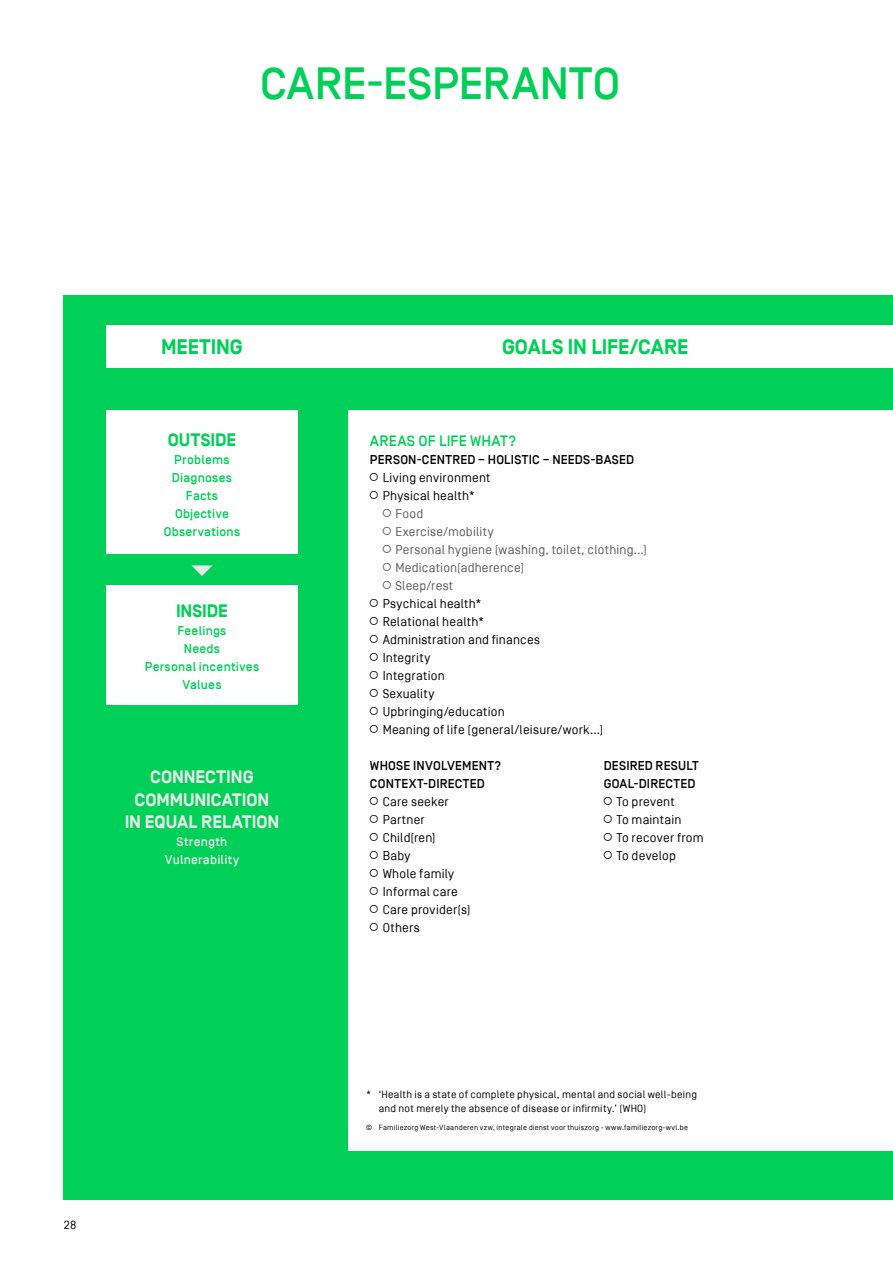
<style>
.page{position:relative;width:893px;height:1263px;background:#fff}
.page>*{position:absolute;margin:0;border:0;box-sizing:border-box;transform-origin:0 0}
.t1{font:500 45px "Simplon BP";color:#00d057}
.t2{font:700 21px "Simplon BP";letter-spacing:-.005em;color:#00d057}
.t3{font:700 18px/22.5px "Simplon BP";letter-spacing:-.005em;color:#e6e7e8;text-align:center}
.t4{font:700 18px "Simplon BP";color:#00d057}
.t5{font:500 15px "Simplon BP";letter-spacing:.015em;color:#00d057}
.t6{font:12.75px "Simplon BP Regular";letter-spacing:.015em;color:#000}
.t7{font:12.75px "Simplon BP Regular";letter-spacing:.015em;color:#58595b}
.t8{font:500 12.75px/18px "Simplon BP";letter-spacing:.015em;color:#000}
.t9{font:500 12.75px/18px "Simplon BP";letter-spacing:.02em;color:#00d057;text-align:center}
.t10{font:500 12.75px/18px "Simplon BP";letter-spacing:.02em;color:#e6e7e8;text-align:center}
.t11{font:12px "Simplon BP Regular";color:#000}
.t12{font:10.5px/13.5px "Simplon BP Regular";letter-spacing:.025em;color:#000}
.t13{font:7.5px "Simplon BP Regular";letter-spacing:.03em;color:#000}
.s1{color:#4d4d4f}
</style>
<div class="page">
<div style="left:64px;top:295px;width:829px;height:904px;background:#00d057"></div>
<div style="left:106px;top:411px;width:192px;height:143px;background:#fff"></div>
<div style="left:106px;top:585px;width:192px;height:120px;background:#fff"></div>
<div style="left:106px;top:325px;width:787px;height:42px;background:#fff"></div>
<div style="left:349px;top:411px;width:544px;height:740px;background:#fff"></div>
<svg style="left:191px;top:565px;width:22px;height:11px"></svg>
<h1 class="t1" style="left:260px;top:58px;width:361px">CARE-ESPERANTO</h1>
<h2 class="t2" style="left:161px;top:334px;width:83px">MEETING</h2>
<h2 class="t2" style="left:502px;top:334px;width:188px">GOALS IN LIFE/CARE</h2>
<h3 class="t4" style="left:168px;top:429px;width:70px">OUTSIDE</h3>
<p class="t9" style="left:164px;top:450px;width:78px">Problems<br>Diagnoses<br>Facts<br>Objective<br>Observations</p>
<h3 class="t4" style="left:176px;top:600px;width:53px">INSIDE</h3>
<p class="t9" style="left:145px;top:621px;width:116px">Feelings<br>Needs<br>Personal incentives<br>Values</p>
<h3 class="t3" style="left:125px;top:766px;width:156px">CONNECTING<br>COMMUNICATION<br>IN EQUAL RELATION</h3>
<p class="t10" style="left:165px;top:833px;width:76px">Strength<br>Vulnerability</p>
<p class="t5" style="left:370px;top:432px;width:148px">AREAS OF LIFE WHAT?</p>
<p class="t8" style="left:370px;top:450px;width:266px">PERSON-CENTRED – HOLISTIC – NEEDS-BASED</p>
<p class="t6" style="left:370px;top:470px;width:122px">● Living environment</p>
<p class="t6" style="left:370px;top:488px;width:106px">● Physical health*</p>
<p class="t7" style="left:383px;top:506px;width:42px"><span class="s1">●</span> Food</p>
<p class="t7" style="left:383px;top:524px;width:113px"><span class="s1">●</span> Exercise/mobility</p>
<p class="t7" style="left:383px;top:542px;width:266px"><span class="s1">●</span> Personal hygiene (washing, toilet, clothing…)</p>
<p class="t7" style="left:383px;top:560px;width:143px"><span class="s1">●</span> Medication(adherence)</p>
<p class="t7" style="left:383px;top:578px;width:72px"><span class="s1">●</span> Sleep/rest</p>
<p class="t6" style="left:370px;top:596px;width:113px">● Psychical health*</p>
<p class="t6" style="left:370px;top:614px;width:116px">● Relational health*</p>
<p class="t6" style="left:370px;top:632px;width:172px">● Administration and finances</p>
<p class="t6" style="left:370px;top:650px;width:62px">● Integrity</p>
<p class="t6" style="left:370px;top:668px;width:76px">● Integration</p>
<p class="t6" style="left:370px;top:686px;width:66px">● Sexuality</p>
<p class="t6" style="left:370px;top:704px;width:136px">● Upbringing/education</p>
<p class="t6" style="left:370px;top:722px;width:235px">● Meaning of life (general/leisure/work…)</p>
<p class="t8" style="left:370px;top:756px;width:133px">WHOSE INVOLVEMENT?<br>CONTEXT-DIRECTED</p>
<p class="t6" style="left:370px;top:794px;width:80px">● Care seeker</p>
<p class="t6" style="left:370px;top:812px;width:56px">● Partner</p>
<p class="t6" style="left:370px;top:830px;width:67px">● Child(ren)</p>
<p class="t6" style="left:370px;top:848px;width:42px">● Baby</p>
<p class="t6" style="left:370px;top:866px;width:86px">● Whole family</p>
<p class="t6" style="left:370px;top:884px;width:89px">● Informal care</p>
<p class="t6" style="left:370px;top:902px;width:102px">● Care provider(s)</p>
<p class="t6" style="left:370px;top:920px;width:51px">● Others</p>
<p class="t8" style="left:604px;top:756px;width:96px">DESIRED RESULT<br>GOAL-DIRECTED</p>
<p class="t6" style="left:604px;top:794px;width:73px">● To prevent</p>
<p class="t6" style="left:604px;top:812px;width:79px">● To maintain</p>
<p class="t6" style="left:604px;top:830px;width:101px">● To recover from</p>
<p class="t6" style="left:604px;top:848px;width:74px">● To develop</p>
<p class="t11" style="left:64px;top:1218px;width:14px">28</p>
<p class="t12" style="left:379px;top:1088px;width:320px;text-indent:-13px">* ‘Health is a state of complete physical, mental and social well-being and not merely the absence of disease or infirmity.’ (WHO)</p>
<p class="t13" style="left:366px;top:1123px;width:323px">© Familiezorg West-Vlaanderen vzw, integrale dienst voor thuiszorg - www.familiezorg-wvl.be</p>
</div>
